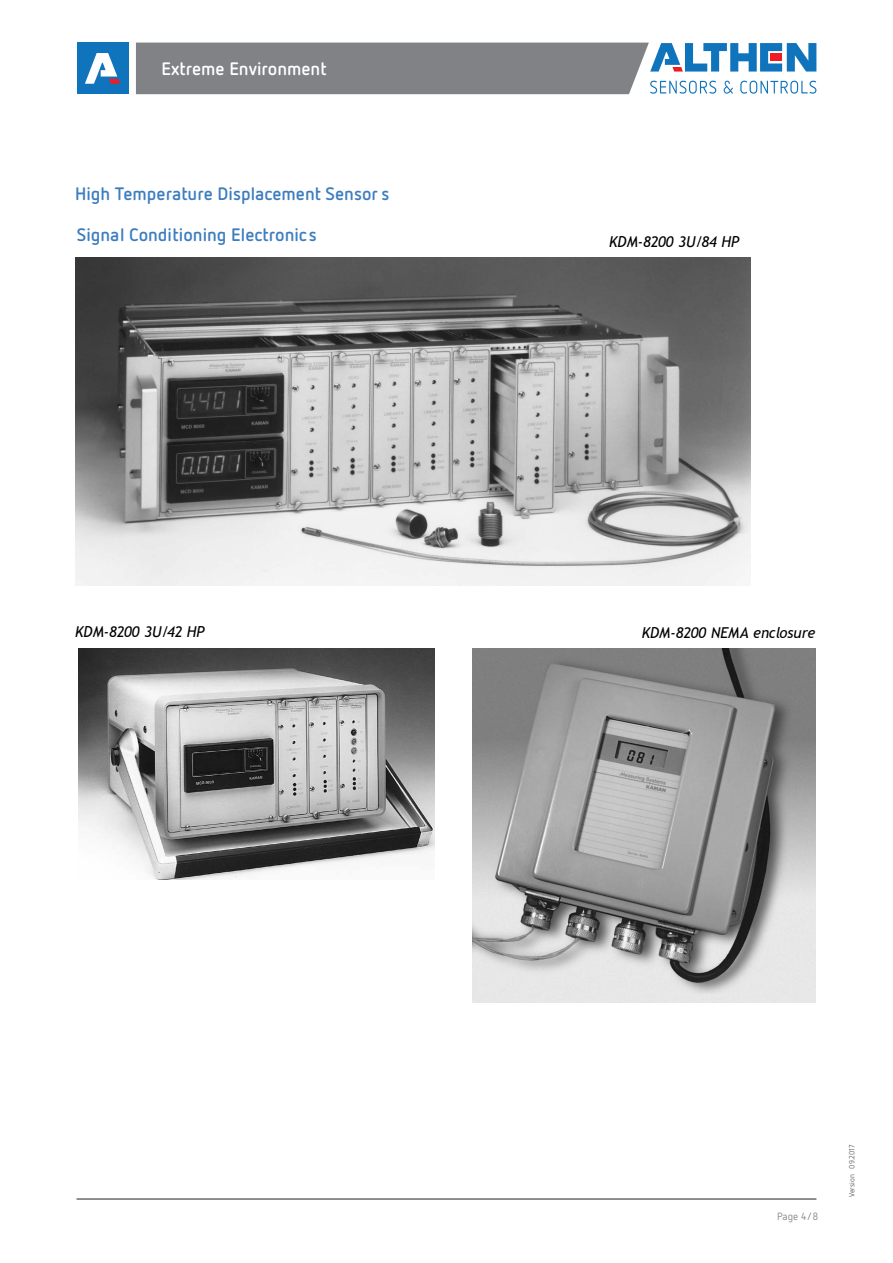
<style>
.page{position:relative;width:893px;height:1263px;background:#fff}
.page>*{position:absolute;margin:0;border:0;box-sizing:border-box;transform-origin:0 0}
.t1{font:700 18px "Netto OT";color:#3d7dbf}
._1Head_12pf_Bold{font:700 18px "Netto OT";color:#fff}
.t2{font:italic 15px "Trebuchet MS";color:#000}
.t3{font:10.5px "Netto OT";color:#808285}
.Datum_5pt_regular{font:7.5px "Netto OT";color:#57585a}
</style>
<div class="page">
<svg style="left:136px;top:43px;width:680px;height:51px;background:#8b949d"></svg>
<div style="left:77px;top:43px;width:51px;height:51px;background:#1074bc"></div>
<svg style="left:85px;top:53px;width:35px;height:31px"></svg>
<hr style="left:77px;top:1199px;width:739px;height:1px;background:#231f20">
<img style="left:76px;top:257px;width:675px;height:329px">
<img style="left:78px;top:648px;width:356px;height:232px">
<img style="left:473px;top:648px;width:342px;height:354px">
<p class="_1Head_12pf_Bold" style="left:161px;top:57px;width:167px">Extreme Environment</p>
<p class="t1" style="left:75px;top:182px;width:316px">High Temperature Displacement Sensor s</p>
<p class="t1" style="left:77px;top:224px;width:241px">Signal Conditioning Electronics</p>
<p class="t2" style="left:609px;top:232px;width:131px">KDM-8200 3U/84 HP</p>
<p class="t2" style="left:75px;top:622px;width:131px">KDM-8200 3U/42 HP</p>
<p class="t2" style="left:642px;top:624px;width:175px">KDM-8200 NEMA enclosure</p>
<p class="t3" style="left:777px;top:1210px;width:43px">Page 4/8</p>
<p class="Datum_5pt_regular" style="left:847px;top:1197px;width:54px;rotate:-90deg">Version 09.2017</p>
</div>
